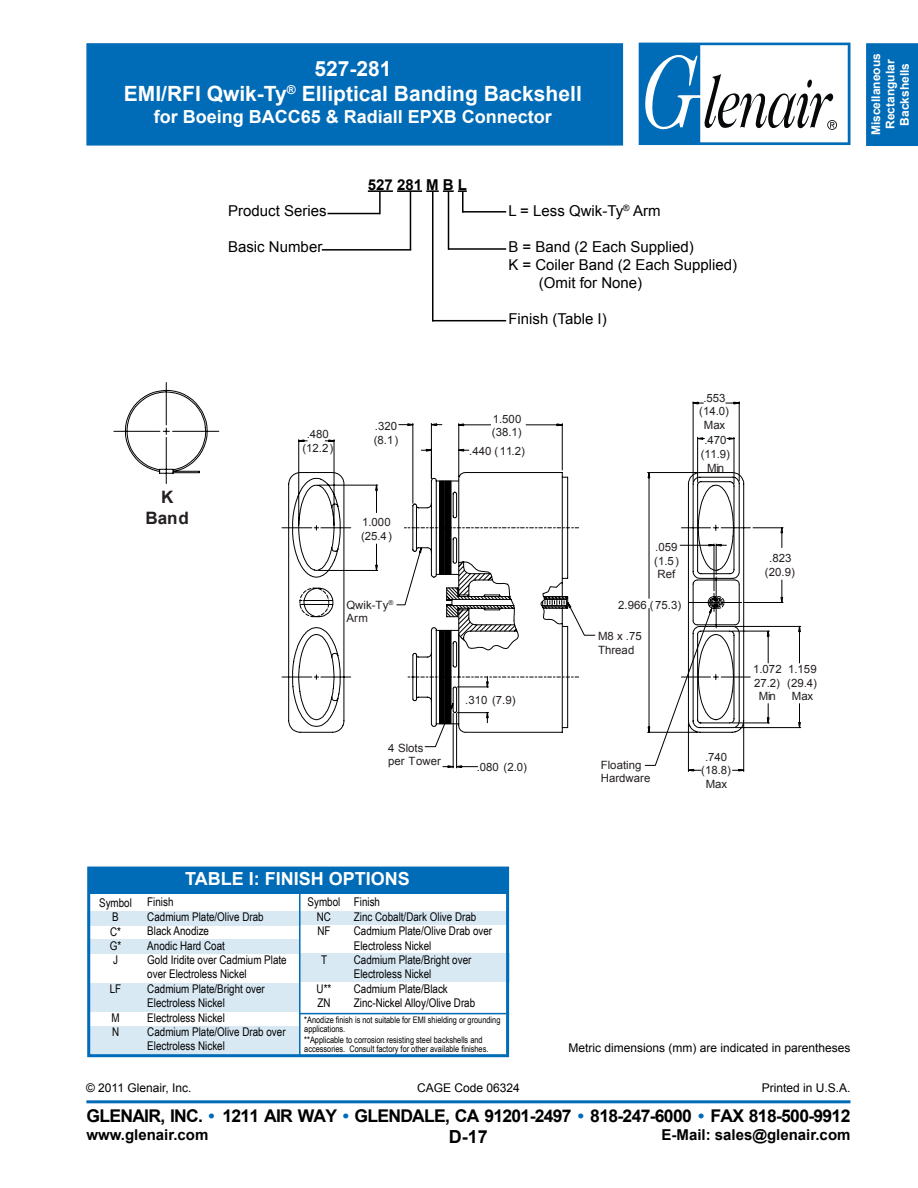
<style>
.page{position:relative;width:918px;height:1188px;background:#fff}
.page>*{position:absolute;margin:0;border:0;box-sizing:border-box;transform-origin:0 0}
.t1{font:700 21px/25.2px "Arial";color:#fff;text-align:center}
.t2{font:700 18px "Arial";color:#fff}
.t3{font:700 18px "Arial";color:#000}
.t4{font:700 17.55px "Arial";letter-spacing:-.04em;color:#000}
.t5{font:700 17.1px/20.5px "Arial";color:#241f21;text-align:center}
.t6{font:15px "Arial";color:#000}
.t7{font:700 15px "Arial";color:#000}
.t8{font:12px/14.4px "Arial Narrow";color:#000}
.t9{font:12px "Arial";color:#000}
.t10{font:700 12px/14.4px "Arial";color:#fff;text-align:center}
.t11{font:11.4px/13.6px "Arial";color:#241f21}
.t12{font:9px/9px "Arial Narrow";color:#000}
.s1{color:#006bb6}
</style>
<div class="page">
<div style="left:86px;top:43px;width:537px;height:103px;background:#006bb6;border:2px solid #006bb6"></div>
<div style="left:866px;top:43px;width:52px;height:103px;background:#006bb6"></div>
<hr style="left:86px;top:1100px;width:764px;height:3px;background:#006bb6">
<svg style="left:639px;top:43px;width:211px;height:102px"></svg>
<hr style="left:368px;top:190px;width:25px;height:2px;background:#000">
<hr style="left:397px;top:190px;width:25px;height:2px;background:#000">
<svg style="left:426px;top:190px;width:41px;height:2px"></svg>
<hr style="left:328px;top:213px;width:52px;height:1px;background:#000">
<hr style="left:379px;top:191px;width:2px;height:23px;background:#000">
<hr style="left:462px;top:211px;width:44px;height:2px;background:#000">
<hr style="left:462px;top:191px;width:2px;height:22px;background:#000">
<hr style="left:448px;top:248px;width:58px;height:2px;background:#000">
<hr style="left:448px;top:191px;width:1px;height:59px;background:#000">
<hr style="left:322px;top:249px;width:89px;height:2px;background:#000">
<hr style="left:410px;top:192px;width:1px;height:58px;background:#000">
<hr style="left:432px;top:320px;width:74px;height:1px;background:#000">
<hr style="left:432px;top:191px;width:2px;height:130px;background:#000">
<div style="left:88px;top:911px;width:211px;height:15px;background:#d9e9f4"></div>
<div style="left:88px;top:939px;width:211px;height:14px;background:#d9e9f4"></div>
<div style="left:89px;top:983px;width:210px;height:28px;background:#d9e9f4"></div>
<div style="left:299px;top:953px;width:210px;height:29px;background:#d9e9f4"></div>
<div style="left:88px;top:1026px;width:211px;height:29px;background:#d9e9f4"></div>
<div style="left:299px;top:911px;width:209px;height:14px;background:#d9e9f4"></div>
<div style="left:90px;top:867px;width:419px;height:27px;background:#006bb6"></div>
<div style="left:87px;top:867px;width:422px;height:190px;border:3px solid #006bb6"></div>
<hr style="left:299px;top:1013px;width:210px;height:1px;background:#006bb6">
<hr style="left:299px;top:890px;width:2px;height:166px;background:#006bb6">
<svg style="left:113px;top:382px;width:689px;height:390px"></svg>
<svg style="left:679px;top:401px;width:105px;height:323px"></svg>
<h1 class="t1" style="left:124px;top:57px;width:459px">527-281<br>EMI/RFI Qwik-Ty<sup>®</sup> Elliptical Banding Backshell</h1>
<h2 class="t2" style="left:154px;top:105px;width:400px">for Boeing BACC65 &amp; Radiall EPXB Connector</h2>
<p class="t6" style="left:228px;top:201px;width:100px">Product Series</p>
<p class="t6" style="left:228px;top:237px;width:96px">Basic Number</p>
<p class="t7" style="left:368px;top:174px;width:101px">527 281 M B L</p>
<p class="t6" style="left:508px;top:201px;width:154px">L = Less Qwik-Ty<sup>®</sup> Arm</p>
<p class="t6" style="left:508px;top:237px;width:187px">B = Band (2 Each Supplied)</p>
<p class="t6" style="left:508px;top:255px;width:230px">K = Coiler Band (2 Each Supplied)</p>
<p class="t6" style="left:539px;top:273px;width:105px">(Omit for None)</p>
<p class="t6" style="left:508px;top:309px;width:100px">Finish (Table I)</p>
<h3 class="t5" style="left:145px;top:488px;width:45px">K<br>Band</h3>
<p class="t11" style="left:302px;top:427px;width:32px;text-align:center">.480 (12.2)</p>
<p class="t11" style="left:374px;top:419px;width:26px">.320 (8.1)</p>
<p class="t11" style="left:361px;top:515px;width:32px">1.000 (25.4)</p>
<p class="t11" style="left:346px;top:598px;width:49px">Qwik-Ty<sup>®<br></sup>Arm</p>
<p class="t11" style="left:492px;top:412px;width:32px">1.500 (38.1)</p>
<p class="t11" style="left:469px;top:444px;width:57px">.440 (11.2)</p>
<p class="t11" style="left:388px;top:741px;width:54px">4 Slots per Tower</p>
<p class="t11" style="left:465px;top:693px;width:52px">.310 (7.9)</p>
<p class="t11" style="left:477px;top:760px;width:52px">.080 (2.0)</p>
<p class="t11" style="left:699px;top:391px;width:32px;text-align:center">.553 (14.0)<br>Max</p>
<p class="t11" style="left:701px;top:434px;width:31px;text-align:center">.470 (11.9)<br>Min</p>
<p class="t11" style="left:654px;top:540px;width:26px;text-align:justify">.059 (1.5)<br>Ref</p>
<p class="t11" style="left:618px;top:598px;width:65px">2.966 (75.3)</p>
<p class="t11" style="left:598px;top:629px;width:45px">M8 x .75<br>Thread</p>
<p class="t11" style="left:601px;top:758px;width:51px">Floating<br>Hardware</p>
<p class="t11" style="left:701px;top:750px;width:32px;text-align:center">.740 (18.8)<br>Max</p>
<p class="t11" style="left:765px;top:551px;width:32px;text-align:center">.823 (20.9)</p>
<p class="t11" style="left:753px;top:662px;width:30px;text-align:center">1.072<br>27.2)<br>Min</p>
<p class="t11" style="left:787px;top:662px;width:32px;text-align:center">1.159 (29.4)<br>Max</p>
<p class="t10" style="left:869px;top:135px;width:84px;rotate:-90deg">Miscellaneous<br>Rectangular<br>Backshells</p>
<p class="t8" style="left:99px;top:895px;width:34px;text-align:center">Symbol<br>B<br>C*<br>G*<br>J</p>
<p class="t8" style="left:110px;top:981px;width:13px">LF</p>
<p class="t8" style="left:111px;top:1010px;width:10px">M<br>N</p>
<h2 class="t2" style="left:185px;top:867px;width:225px">TABLE I: FINISH OPTIONS</h2>
<p class="t8" style="left:147px;top:895px;width:141px">Finish<br>Cadmium Plate/Olive Drab<br>Black Anodize<br>Anodic Hard Coat<br>Gold Iridite over Cadmium Plate over Electroless Nickel<br>Cadmium Plate/Bright over<br>Electroless Nickel<br>Electroless Nickel<br>Cadmium Plate/Olive Drab over<br>Electroless Nickel</p>
<p class="t8" style="left:308px;top:895px;width:34px;text-align:center">Symbol<br>NC<br>NF</p>
<p class="t8" style="left:321px;top:952px;width:8px">T</p>
<p class="t8" style="left:317px;top:981px;width:16px">U**<br>ZN</p>
<p class="t8" style="left:354px;top:895px;width:140px">Finish<br>Zinc Cobalt/Dark Olive Drab<br>Cadmium Plate/Olive Drab over<br>Electroless Nickel<br>Cadmium Plate/Bright over<br>Electroless Nickel<br>Cadmium Plate/Black<br>Zinc-Nickel Alloy/Olive Drab</p>
<p class="t12" style="left:304px;top:1015px;width:198px">*Anodize finish is not suitable for EMI shielding or grounding applications.</p>
<p class="t12" style="left:304px;top:1035px;width:186px">**Applicable to corrosion resisting steel backshells and accessories. Consult factory for other available finishes.</p>
<p class="t9" style="left:568px;top:1040px;width:284px">Metric dimensions (mm) are indicated in parentheses</p>
<p class="t9" style="left:86px;top:1080px;width:107px">© 2011 Glenair, Inc.</p>
<p class="t9" style="left:762px;top:1080px;width:90px">Printed in U.S.A.</p>
<h2 class="t3" style="left:449px;top:1124px;width:41px">D-17</h2>
<p class="t9" style="left:417px;top:1080px;width:104px">CAGE Code 06324</p>
<h3 class="t4" style="left:86px;top:1104px;width:766px">GLENAIR, INC. <span class="s1">•</span> 1211 AIR WAY <span class="s1">•</span> GLENDALE, CA 91201-2497 <span class="s1">•</span> 818-247-6000 <span class="s1">•</span> FAX 818-500-9912</h3>
<p class="t7" style="left:86px;top:1125px;width:123px">www.glenair.com</p>
<p class="t7" style="left:662px;top:1125px;width:190px">E-Mail: sales@glenair.com</p>
</div>
